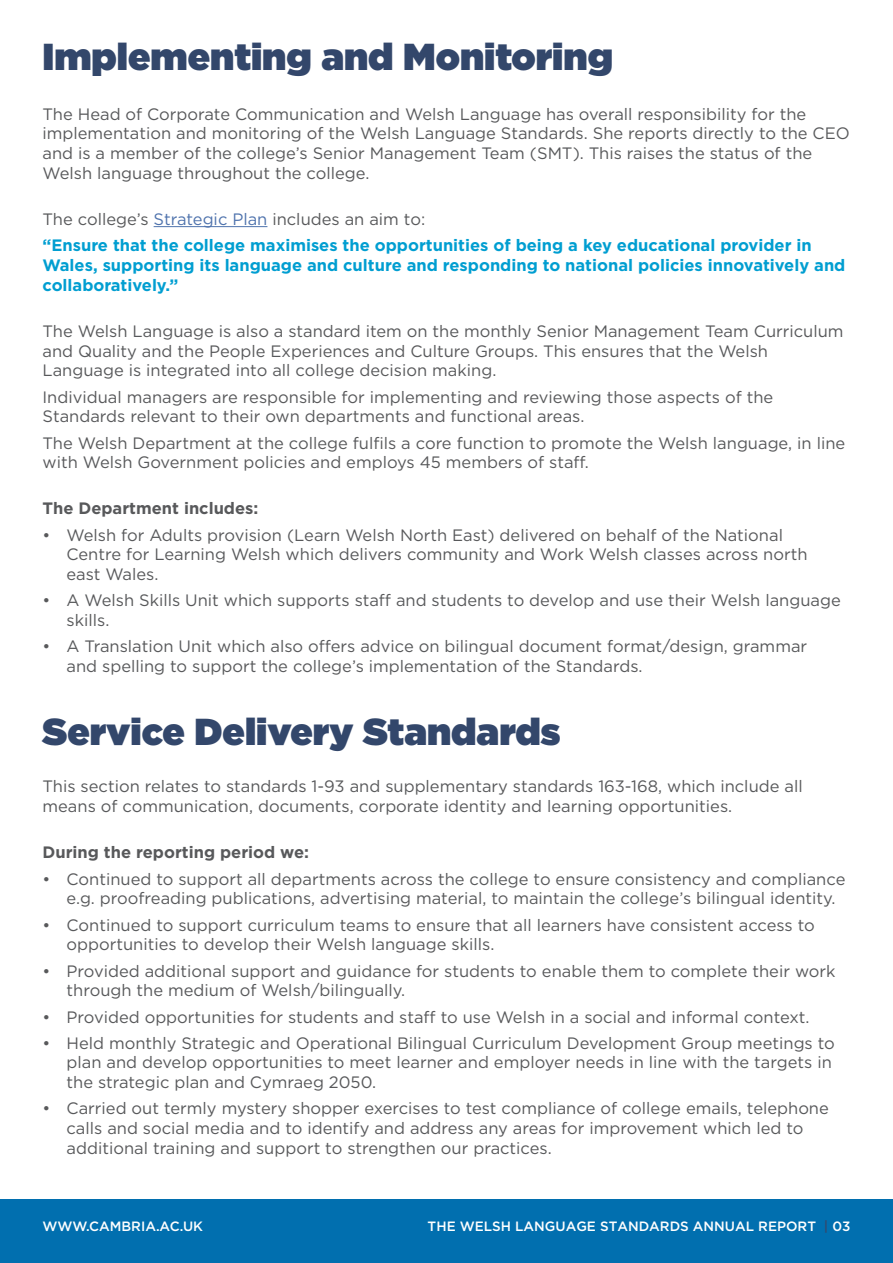
<style>
.page{position:relative;width:893px;height:1263px;background:#fff}
.page>*{position:absolute;margin:0;border:0;box-sizing:border-box;transform-origin:0 0}
.t1{font:900 37.5px "Gotham";color:#33476b}
.t2{font:16.5px/19.8px "Gotham";color:#58595b}
.t3{font:700 16.5px/26.2px "Gotham";color:#009ed1}
.t4{font:700 16.5px "Gotham";color:#58595b}
.t5{font:500 13.5px "Gotham";color:#fff}
.s1{font-weight:400;color:#58595b}
.s2{font-weight:400;color:#4f73ad}
.s3{color:#35486b}
</style>
<div class="page">
<div style="left:0;top:1199px;width:893px;height:64px;background:#016faf"></div>
<hr style="left:154px;top:226px;width:113px;height:1px;background:#4f73ad">
<h1 class="t1" style="left:43px;top:29px;width:572px">Implementing and Monitoring</h1>
<p class="t2" style="left:43px;top:103px;width:809px">The Head of Corporate Communication and Welsh Language has overall responsibility for the implementation and monitoring of the Welsh Language Standards. She reports directly to the CEO and is a member of the college’s Senior Management Team (SMT). This raises the status of the Welsh language throughout the college.</p>
<p class="t3" style="left:43px;top:206px;width:771px"><span class="s1">The college’s</span> <span class="s2">Strategic Plan</span> <span class="s1">includes an aim to:<br></span>“Ensure that the college maximises the opportunities of being a key educational provider in</p>
<p class="t3" style="left:43px;top:255px;width:804px;line-height:19.8px">Wales, supporting its language and culture and responding to national policies innovatively and collaboratively.”</p>
<p class="t2" style="left:43px;top:321px;width:803px">The Welsh Language is also a standard item on the monthly Senior Management Team Curriculum and Quality and the People Experiences and Culture Groups. This ensures that the Welsh<br>Language is integrated into all college decision making.</p>
<p class="t2" style="left:43px;top:386px;width:732px">Individual managers are responsible for implementing and reviewing those aspects of the<br>Standards relevant to their own departments and functional areas.</p>
<p class="t2" style="left:43px;top:432px;width:804px">The Welsh Department at the college fulfils a core function to promote the Welsh language, in line with Welsh Government policies and employs 45 members of staff.</p>
<p class="t4" style="left:43px;top:498px;width:217px">The Department includes:</p>
<p class="t2" style="left:67px;top:525px;width:742px;text-indent:-24px">• Welsh for Adults provision (Learn Welsh North East) delivered on behalf of the National<br>Centre for Learning Welsh which delivers community and Work Welsh classes across north east Wales.</p>
<p class="t2" style="left:67px;top:590px;width:776px;text-indent:-24px">• A Welsh Skills Unit which supports staff and students to develop and use their Welsh language skills.</p>
<p class="t2" style="left:67px;top:636px;width:742px;text-indent:-24px">• A Translation Unit which also offers advice on bilingual document format/design, grammar and spelling to support the college’s implementation of the Standards.</p>
<h1 class="t1" style="left:43px;top:705px;width:519px">Service Delivery Standards</h1>
<p class="t2" style="left:43px;top:776px;width:762px">This section relates to standards 1-93 and supplementary standards 163-168, which include all means of communication, documents, corporate identity and learning opportunities.</p>
<p class="t4" style="left:43px;top:841px;width:268px">During the reporting period we:</p>
<p class="t2" style="left:67px;top:868px;width:780px;text-indent:-24px">• Continued to support all departments across the college to ensure consistency and compliance e.g. proofreading publications, advertising material, to maintain the college’s bilingual identity.</p>
<p class="t2" style="left:67px;top:914px;width:750px;text-indent:-24px">• Continued to support curriculum teams to ensure that all learners have consistent access to opportunities to develop their Welsh language skills.</p>
<p class="t2" style="left:67px;top:960px;width:770px;text-indent:-24px">• Provided additional support and guidance for students to enable them to complete their work through the medium of Welsh/bilingually.</p>
<p class="t2" style="left:43px;top:1006px;width:769px">• Provided opportunities for students and staff to use Welsh in a social and informal context.</p>
<p class="t2" style="left:67px;top:1032px;width:770px;text-indent:-24px">• Held monthly Strategic and Operational Bilingual Curriculum Development Group meetings to plan and develop opportunities to meet learner and employer needs in line with the targets in the strategic plan and Cymraeg 2050.</p>
<p class="t2" style="left:67px;top:1098px;width:764px;text-indent:-24px">• Carried out termly mystery shopper exercises to test compliance of college emails, telephone calls and social media and to identify and address any areas for improvement which led to additional training and support to strengthen our practices.</p>
<p class="t5" style="left:43px;top:1218px;width:162px">WWW.CAMBRIA.AC.UK</p>
<p class="t5" style="left:428px;top:1218px;width:424px">THE WELSH LANGUAGE STANDARDS ANNUAL REPORT <span class="s3">|</span> 03</p>
</div>
